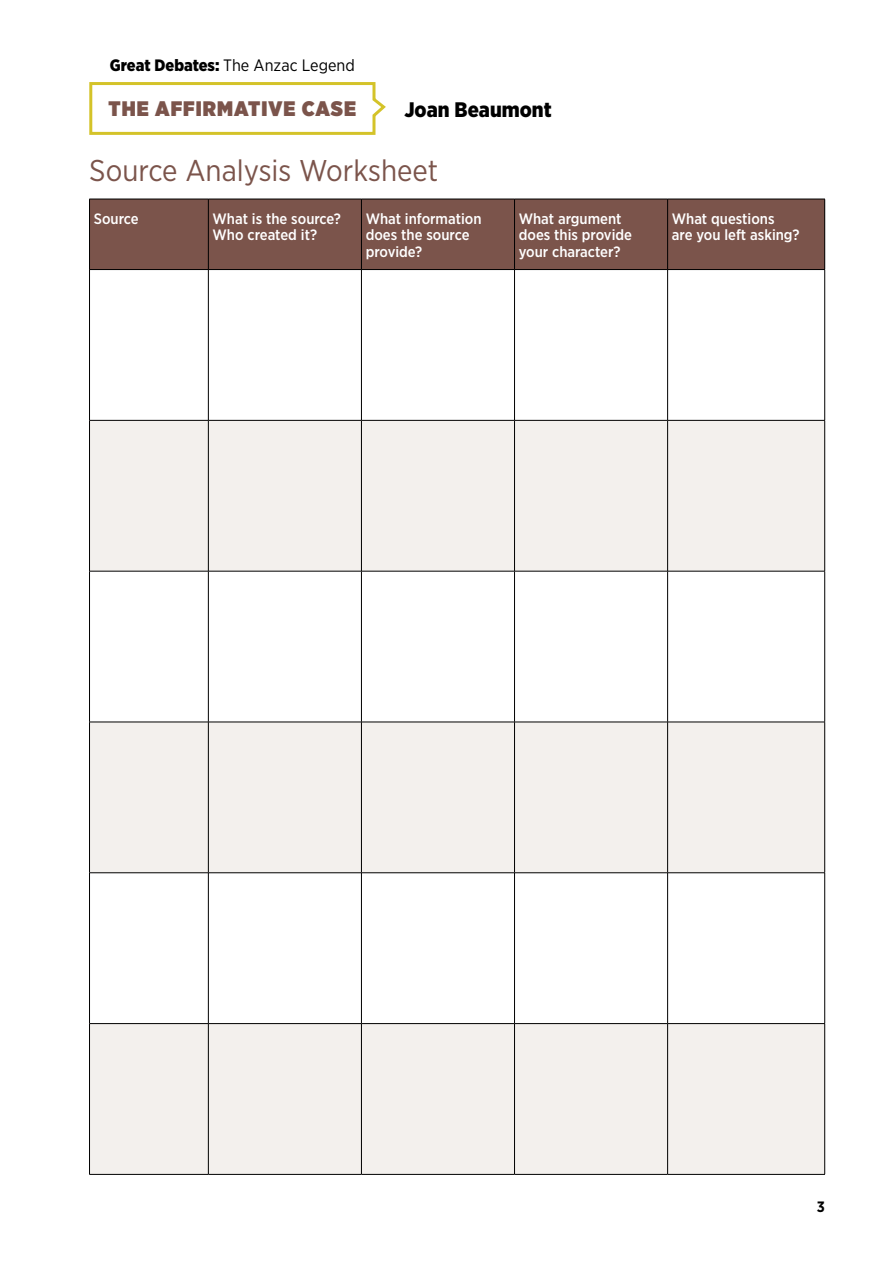
<style>
.page{position:relative;width:893px;height:1263px;background:#fff}
.page>*{position:absolute;margin:0;border:0;box-sizing:border-box;transform-origin:0 0}
.t1{font:30px "Gotham Narrow";color:#7b544b}
.t2{font:900 21px "Gotham Narrow";letter-spacing:.05em;color:#7b544b}
.t3{font:900 21px "Gotham Narrow";color:#000}
.t4{font:16.5px "Gotham Narrow";color:#000}
.t5{font:500 15px/16.5px "Gotham Narrow";color:#fff}
.t6{font:700 15px "Gotham Narrow";color:#000}
.s1{font-weight:900}
</style>
<div class="page">
<svg style="left:89px;top:82px;width:297px;height:53px"></svg>
<div style="left:90px;top:199px;width:118px;height:71px;background:#7b544b"></div>
<div style="left:208px;top:199px;width:153px;height:71px;background:#7b544b"></div>
<div style="left:361px;top:199px;width:153px;height:71px;background:#7b544b"></div>
<div style="left:514px;top:199px;width:154px;height:71px;background:#7b544b"></div>
<div style="left:668px;top:199px;width:157px;height:71px;background:#7b544b"></div>
<div style="left:90px;top:420px;width:118px;height:151px;background:#f3f0ed"></div>
<div style="left:208px;top:420px;width:153px;height:151px;background:#f3f0ed"></div>
<div style="left:361px;top:420px;width:153px;height:151px;background:#f3f0ed"></div>
<div style="left:514px;top:420px;width:154px;height:151px;background:#f3f0ed"></div>
<div style="left:668px;top:420px;width:157px;height:151px;background:#f3f0ed"></div>
<div style="left:90px;top:722px;width:118px;height:151px;background:#f3f0ed"></div>
<div style="left:208px;top:722px;width:153px;height:151px;background:#f3f0ed"></div>
<div style="left:361px;top:722px;width:153px;height:151px;background:#f3f0ed"></div>
<div style="left:514px;top:722px;width:154px;height:151px;background:#f3f0ed"></div>
<div style="left:668px;top:722px;width:157px;height:151px;background:#f3f0ed"></div>
<div style="left:90px;top:1023px;width:118px;height:151px;background:#f3f0ed"></div>
<div style="left:208px;top:1023px;width:153px;height:151px;background:#f3f0ed"></div>
<div style="left:361px;top:1023px;width:153px;height:151px;background:#f3f0ed"></div>
<div style="left:514px;top:1023px;width:154px;height:151px;background:#f3f0ed"></div>
<div style="left:668px;top:1023px;width:157px;height:151px;background:#f3f0ed"></div>
<hr style="left:89px;top:199px;width:119px;height:1px;background:#000">
<hr style="left:89px;top:199px;width:1px;height:70px;background:#000">
<hr style="left:208px;top:199px;width:153px;height:1px;background:#000">
<hr style="left:208px;top:199px;width:1px;height:70px;background:#000">
<hr style="left:361px;top:199px;width:153px;height:1px;background:#000">
<hr style="left:361px;top:199px;width:1px;height:70px;background:#000">
<hr style="left:514px;top:199px;width:154px;height:1px;background:#000">
<hr style="left:514px;top:199px;width:1px;height:70px;background:#000">
<hr style="left:668px;top:199px;width:157px;height:1px;background:#000">
<hr style="left:667px;top:199px;width:1px;height:70px;background:#000">
<hr style="left:824px;top:199px;width:1px;height:70px;background:#000">
<hr style="left:89px;top:269px;width:119px;height:1px;background:#000">
<hr style="left:89px;top:270px;width:1px;height:150px;background:#000">
<hr style="left:208px;top:269px;width:153px;height:1px;background:#000">
<hr style="left:208px;top:270px;width:1px;height:150px;background:#000">
<hr style="left:361px;top:269px;width:153px;height:1px;background:#000">
<hr style="left:361px;top:270px;width:1px;height:150px;background:#000">
<hr style="left:514px;top:269px;width:154px;height:1px;background:#000">
<hr style="left:514px;top:270px;width:1px;height:150px;background:#000">
<hr style="left:668px;top:269px;width:157px;height:1px;background:#000">
<hr style="left:667px;top:270px;width:1px;height:150px;background:#000">
<hr style="left:824px;top:270px;width:1px;height:150px;background:#000">
<hr style="left:89px;top:420px;width:119px;height:1px;background:#000">
<hr style="left:89px;top:421px;width:1px;height:150px;background:#000">
<hr style="left:208px;top:420px;width:153px;height:1px;background:#000">
<hr style="left:208px;top:421px;width:1px;height:150px;background:#000">
<hr style="left:361px;top:420px;width:153px;height:1px;background:#000">
<hr style="left:361px;top:421px;width:1px;height:150px;background:#000">
<hr style="left:514px;top:420px;width:154px;height:1px;background:#000">
<hr style="left:514px;top:421px;width:1px;height:150px;background:#000">
<hr style="left:668px;top:420px;width:157px;height:1px;background:#000">
<hr style="left:667px;top:421px;width:1px;height:150px;background:#000">
<hr style="left:824px;top:421px;width:1px;height:150px;background:#000">
<hr style="left:89px;top:571px;width:119px;height:1px;background:#000">
<hr style="left:89px;top:571px;width:1px;height:151px;background:#000">
<hr style="left:208px;top:571px;width:153px;height:1px;background:#000">
<hr style="left:208px;top:571px;width:1px;height:151px;background:#000">
<hr style="left:361px;top:571px;width:153px;height:1px;background:#000">
<hr style="left:361px;top:571px;width:1px;height:151px;background:#000">
<hr style="left:514px;top:571px;width:154px;height:1px;background:#000">
<hr style="left:514px;top:571px;width:1px;height:151px;background:#000">
<hr style="left:668px;top:571px;width:157px;height:1px;background:#000">
<hr style="left:667px;top:571px;width:1px;height:151px;background:#000">
<hr style="left:824px;top:571px;width:1px;height:151px;background:#000">
<hr style="left:89px;top:722px;width:119px;height:1px;background:#000">
<hr style="left:89px;top:722px;width:1px;height:150px;background:#000">
<hr style="left:208px;top:722px;width:153px;height:1px;background:#000">
<hr style="left:208px;top:722px;width:1px;height:150px;background:#000">
<hr style="left:361px;top:722px;width:153px;height:1px;background:#000">
<hr style="left:361px;top:722px;width:1px;height:150px;background:#000">
<hr style="left:514px;top:722px;width:154px;height:1px;background:#000">
<hr style="left:514px;top:722px;width:1px;height:150px;background:#000">
<hr style="left:668px;top:722px;width:157px;height:1px;background:#000">
<hr style="left:667px;top:722px;width:1px;height:150px;background:#000">
<hr style="left:824px;top:722px;width:1px;height:150px;background:#000">
<hr style="left:89px;top:872px;width:119px;height:1px;background:#000">
<hr style="left:89px;top:873px;width:1px;height:150px;background:#000">
<hr style="left:208px;top:872px;width:153px;height:1px;background:#000">
<hr style="left:208px;top:873px;width:1px;height:150px;background:#000">
<hr style="left:361px;top:872px;width:153px;height:1px;background:#000">
<hr style="left:361px;top:873px;width:1px;height:150px;background:#000">
<hr style="left:514px;top:872px;width:154px;height:1px;background:#000">
<hr style="left:514px;top:873px;width:1px;height:150px;background:#000">
<hr style="left:668px;top:872px;width:157px;height:1px;background:#000">
<hr style="left:667px;top:873px;width:1px;height:150px;background:#000">
<hr style="left:824px;top:873px;width:1px;height:150px;background:#000">
<hr style="left:89px;top:1023px;width:119px;height:1px;background:#000">
<hr style="left:89px;top:1024px;width:1px;height:150px;background:#000">
<hr style="left:208px;top:1023px;width:153px;height:1px;background:#000">
<hr style="left:208px;top:1024px;width:1px;height:150px;background:#000">
<hr style="left:361px;top:1023px;width:153px;height:1px;background:#000">
<hr style="left:361px;top:1024px;width:1px;height:150px;background:#000">
<hr style="left:514px;top:1023px;width:154px;height:1px;background:#000">
<hr style="left:514px;top:1024px;width:1px;height:150px;background:#000">
<hr style="left:668px;top:1023px;width:157px;height:1px;background:#000">
<hr style="left:667px;top:1024px;width:1px;height:150px;background:#000">
<hr style="left:824px;top:1024px;width:1px;height:150px;background:#000">
<hr style="left:89px;top:1174px;width:119px;height:1px;background:#000">
<hr style="left:208px;top:1174px;width:153px;height:1px;background:#000">
<hr style="left:361px;top:1174px;width:153px;height:1px;background:#000">
<hr style="left:514px;top:1174px;width:154px;height:1px;background:#000">
<hr style="left:668px;top:1174px;width:157px;height:1px;background:#000">
<p class="t4" style="left:110px;top:55px;width:246px"><span class="s1">Great Debates:</span> The Anzac Legend</p>
<h2 class="t2" style="left:109px;top:96px;width:249px">THE AFFIRMATIVE CASE</h2>
<h2 class="t3" style="left:404px;top:97px;width:149px">Joan Beaumont</h2>
<h2 class="t1" style="left:89px;top:153px;width:350px">Source Analysis Worksheet</h2>
<p class="t5" style="left:94px;top:210px;width:46px">Source</p>
<p class="t5" style="left:213px;top:210px;width:130px">What is the source?<br>Who created it?</p>
<p class="t5" style="left:366px;top:210px;width:117px">What information does the source provide?</p>
<p class="t5" style="left:519px;top:210px;width:115px">What argument does this provide your character?</p>
<p class="t5" style="left:672px;top:210px;width:129px">What questions<br>are you left asking?</p>
<p class="t6" style="left:817px;top:1198px;width:10px">3</p>
</div>
